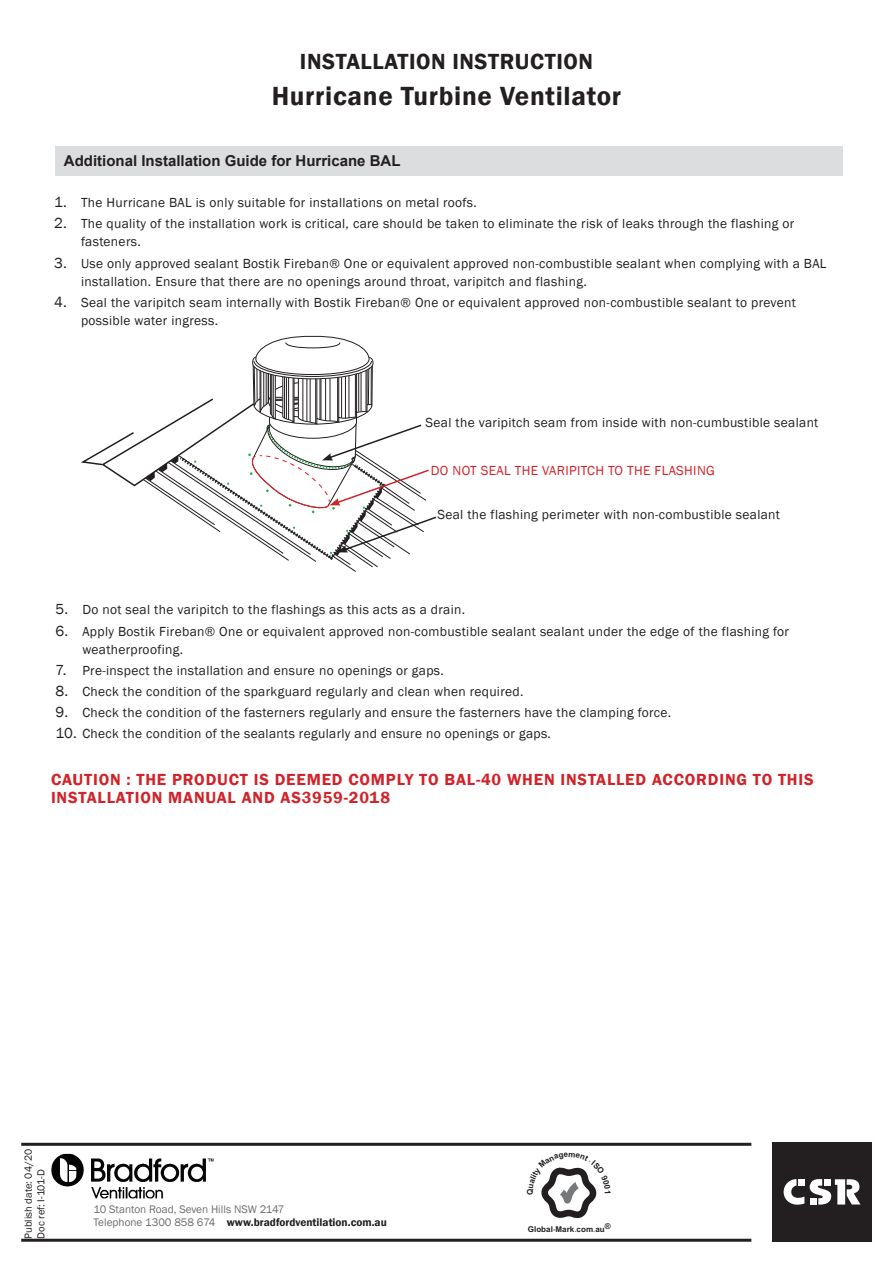
<style>
.page{position:relative;width:893px;height:1263px;background:#fff}
.page>*{position:absolute;margin:0;border:0;box-sizing:border-box;transform-origin:0 0}
.t1{font:600 27px "Franklin Gothic";letter-spacing:.025em;color:#231f20}
.t2{font:600 22.5px "Franklin Gothic";letter-spacing:.025em;color:#231f20}
.bullets{font:600 16.5px/18.8px "Franklin Gothic";letter-spacing:.05em;color:#d1232a}
.t3{font:700 15px "Arial";color:#231f20}
.body{font:13.5px/18px "Franklin Gothic";letter-spacing:.025em;color:#231f20}
.body-2{font:13.5px "Franklin Gothic";letter-spacing:.025em;color:#d1232a}
.t4{font:600 11.25px "Franklin Gothic";color:#231f20}
.t5{font:11.25px "Franklin Gothic";color:#6c6d70}
.t6{font:10.5px "Franklin Gothic";color:#231f20}
.t7{font:700 8.1px "Arial";color:#231f20}
.s1{font-size:15px}
.s2{font-weight:400;color:#6c6d70}
.s3{color:#76787b}
</style>
<div class="page">
<div style="left:773px;top:1143px;width:99px;height:99px;background:#231f20"></div>
<svg style="left:784px;top:1179px;width:20px;height:26px"></svg>
<svg style="left:810px;top:1179px;width:50px;height:25px"></svg>
<hr style="left:21px;top:1239px;width:730px;height:3px;background:#231f20">
<hr style="left:21px;top:1143px;width:730px;height:3px;background:#231f20">
<div style="left:55px;top:146px;width:788px;height:30px;background:#dcdddf"></div>
<img style="left:51px;top:1153px;width:163px;height:46px">
<svg style="left:81px;top:335px;width:356px;height:237px"></svg>
<svg style="left:541px;top:1167px;width:56px;height:52px"></svg>
<p class="t2" style="left:300px;top:47px;width:294px">INSTALLATION INSTRUCTION</p>
<p class="t1" style="left:272px;top:79px;width:351px">Hurricane Turbine Ventilator</p>
<p class="t3" style="left:64px;top:150px;width:338px">Additional Installation Guide for Hurricane BAL</p>
<p class="body" style="left:54px;top:194px;width:424px"><span class="s1">1.</span> The Hurricane BAL is only suitable for installations on metal roofs.</p>
<p class="body" style="left:81px;top:215px;width:715px;text-indent:-27px"><span class="s1">2.</span> The quality of the installation work is critical, care should be taken to eliminate the risk of leaks through the flashing or fasteners.</p>
<p class="body" style="left:81px;top:254px;width:747px;text-indent:-27px"><span class="s1">3.</span> Use only approved sealant Bostik Fireban® One or equivalent approved non-combustible sealant when complying with a BAL installation. Ensure that there are no openings around throat, varipitch and flashing.</p>
<p class="body" style="left:81px;top:294px;width:716px;text-indent:-27px"><span class="s1">4.</span> Seal the varipitch seam internally with Bostik Fireban® One or equivalent approved non-combustible sealant to prevent possible water ingress.</p>
<p class="body" style="left:426px;top:414px;width:394px">Seal the varipitch seam from inside with non-cumbustible sealant</p>
<p class="body-2" style="left:431px;top:463px;width:286px">DO NOT SEAL THE VARIPITCH TO THE FLASHING</p>
<p class="body" style="left:437px;top:506px;width:344px">Seal the flashing perimeter with non-combustible sealant</p>
<p class="body" style="left:55px;top:601px;width:411px"><span class="s1">5.</span> Do not seal the varipitch to the flashings as this acts as a drain.</p>
<p class="body" style="left:82px;top:622px;width:708px;text-indent:-27px"><span class="s1">6.</span> Apply Bostik Fireban® One or equivalent approved non-combustible sealant sealant under the edge of the flashing for weatherproofing.</p>
<p class="body" style="left:55px;top:661px;width:390px"><span class="s1">7.</span> Pre-inspect the installation and ensure no openings or gaps.</p>
<p class="body" style="left:55px;top:683px;width:470px"><span class="s1">8.</span> Check the condition of the sparkguard regularly and clean when required.</p>
<p class="body" style="left:55px;top:704px;width:617px"><span class="s1">9.</span> Check the condition of the fasterners regularly and ensure the fasterners have the clamping force.</p>
<p class="body" style="left:55px;top:725px;width:497px"><span class="s1">10.</span> Check the condition of the sealants regularly and ensure no openings or gaps.</p>
<p class="bullets" style="left:51px;top:770px;width:764px">CAUTION : THE PRODUCT IS DEEMED COMPLY TO BAL-40 WHEN INSTALLED ACCORDING TO THIS<br>INSTALLATION MANUAL AND AS3959-2018</p>
<p class="t6" style="left:22px;top:1239px;width:91px;rotate:-90deg">Publish date: 04/20</p>
<p class="t6" style="left:34px;top:1239px;width:71px;rotate:-90deg">Doc ref: I-101-D</p>
<p class="t5" style="left:94px;top:1202px;width:193px">10 Stanton Road, Seven Hills NSW 2147</p>
<p class="t4" style="left:94px;top:1215px;width:295px"><span class="s2">Telephone 1300 858 674</span> www.bradfordventilation.com.au</p>
<p class="t7" style="left:528px;top:1223px;width:84px">Global<span class="s3">-</span>Mark<span class="s3">.</span>com<span class="s3">.</span>au®</p>
</div>
